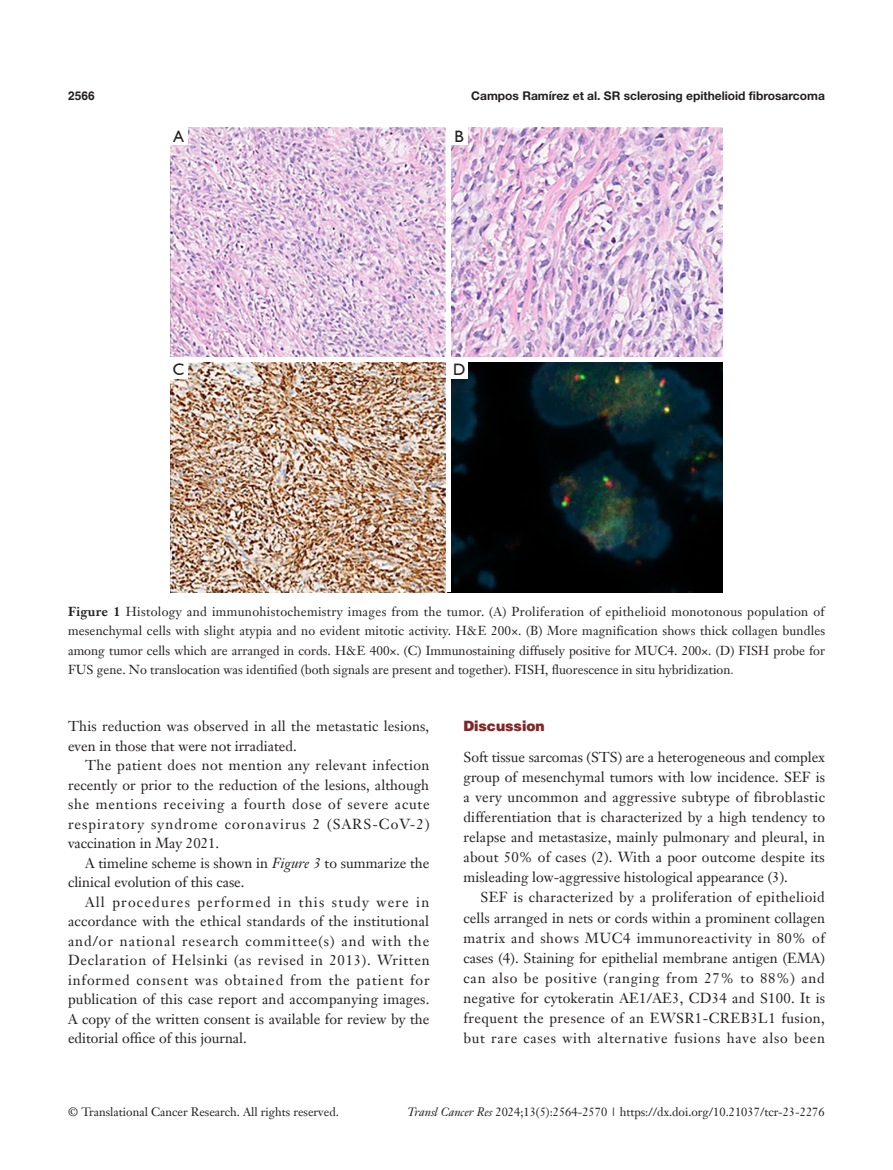
<style>
.page{position:relative;width:893px;height:1170px;background:#fff}
.page>*{position:absolute;margin:0;border:0;box-sizing:border-box;transform-origin:0 0}
.t1{font:16.5px "Humanist 521 BT";color:#231f20}
.t2{font:14.25px/19.5px "Janson Text LT";color:#231f20;text-align:justify}
._1ji-zhengti{font:900 14.25px "Helvetica";color:#812627}
.t3{font:12.75px/19.5px "Janson Text LT";color:#231f20;text-align:justify}
.t4{font:12px "Janson Text LT";color:#231f20}
.t5{font:700 12px "Helvetica Neue LT Pro";color:#231f20}
.t6{font:700 12px "Helvetica";color:#231f20}
.s1{font-weight:700}
.s2{font-family:"Times New Roman"}
.s3{font-style:italic}
</style>
<div class="page">
<img style="left:170px;top:128px;width:553px;height:464px">
<div style="left:446px;top:128px;width:5px;height:464px;background:#fff"></div>
<hr style="left:170px;top:358px;width:553px;height:4px;background:#fff">
<div style="left:451px;top:128px;width:17px;height:17px;background:#fff"></div>
<div style="left:451px;top:361px;width:17px;height:17px;background:#fff"></div>
<div style="left:170px;top:128px;width:17px;height:17px;background:#fff"></div>
<div style="left:170px;top:361px;width:17px;height:17px;background:#fff"></div>
<p class="t6" style="left:68px;top:88px;width:28px">2566</p>
<p class="t5" style="left:471px;top:88px;width:355px">Campos Ramírez et al. SR sclerosing epithelioid fibrosarcoma</p>
<p class="t1" style="left:173px;top:126px;width:12px">A</p>
<p class="t1" style="left:173px;top:359px;width:13px">C</p>
<p class="t1" style="left:454px;top:126px;width:11px">B</p>
<p class="t1" style="left:453px;top:359px;width:14px">D</p>
<p class="t3" style="left:68px;top:601px;width:759px"><span class="s1">Figure 1</span> Histology and immunohistochemistry images from the tumor. (A) Proliferation of epithelioid monotonous population of mesenchymal cells with slight atypia and no evident mitotic activity. H&amp;E 200×. (B) More magnification shows thick collagen bundles among tumor cells which are arranged in cords. H&amp;E 400×. (C) Immunostaining diffusely positive for MUC4. 200×. (D) FISH probe for FUS gene. No translocation was identified (both signals are present and together). FISH, fluorescence in situ hybridization<span class="s2">.</span></p>
<p class="t2" style="left:68px;top:716px;width:363px">This reduction was observed in all the metastatic lesions, even in those that were not irradiated.</p>
<p class="t2" style="left:68px;top:755px;width:363px;text-indent:17px">The patient does not mention any relevant infection recently or prior to the reduction of the lesions, although she mentions receiving a fourth dose of severe acute respiratory syndrome coronavirus 2 (SARS-CoV-2) vaccination in May 2021.</p>
<p class="t2" style="left:68px;top:852px;width:363px;text-indent:17px">A timeline scheme is shown in <span class="s3">Figure 3</span> to summarize the clinical evolution of this case.</p>
<p class="t2" style="left:68px;top:891px;width:363px;text-indent:17px">All procedures performed in this study were in accordance with the ethical standards of the institutional and/or national research committee(s) and with the Declaration of Helsinki (as revised in 2013). Written informed consent was obtained from the patient for publication of this case report and accompanying images.<br>A copy of the written consent is available for review by the editorial office of this journal.</p>
<p class="_1ji-zhengti" style="left:463px;top:716px;width:83px">Discussion</p>
<p class="t2" style="left:463px;top:746px;width:363px;line-height:20.1px">Soft tissue sarcomas (STS) are a heterogeneous and complex group of mesenchymal tumors with low incidence. SEF is a very uncommon and aggressive subtype of fibroblastic differentiation that is characterized by a high tendency to relapse and metastasize, mainly pulmonary and pleural, in about 50% of cases (2). With a poor outcome despite its misleading low-aggressive histological appearance (3).</p>
<p class="t2" style="left:463px;top:887px;width:363px;line-height:20.1px;text-indent:17px">SEF is characterized by a proliferation of epithelioid cells arranged in nets or cords within a prominent collagen matrix and shows MUC4 immunoreactivity in 80% of cases (4). Staining for epithelial membrane antigen (EMA) can also be positive (ranging from 27% to 88%) and negative for cytokeratin AE1/AE3, CD34 and S100. It is frequent the presence of an EWSR1-CREB3L1 fusion, but rare cases with alternative fusions have also been</p>
<p class="t4" style="left:68px;top:1104px;width:272px">© Translational Cancer Research. All rights reserved.</p>
<p class="t4" style="left:407px;top:1104px;width:419px"><span class="s3">Transl Cancer Res</span> 2024;13(5):2564-2570 | https://dx.doi.org/10.21037/tcr-23-2276</p>
</div>
